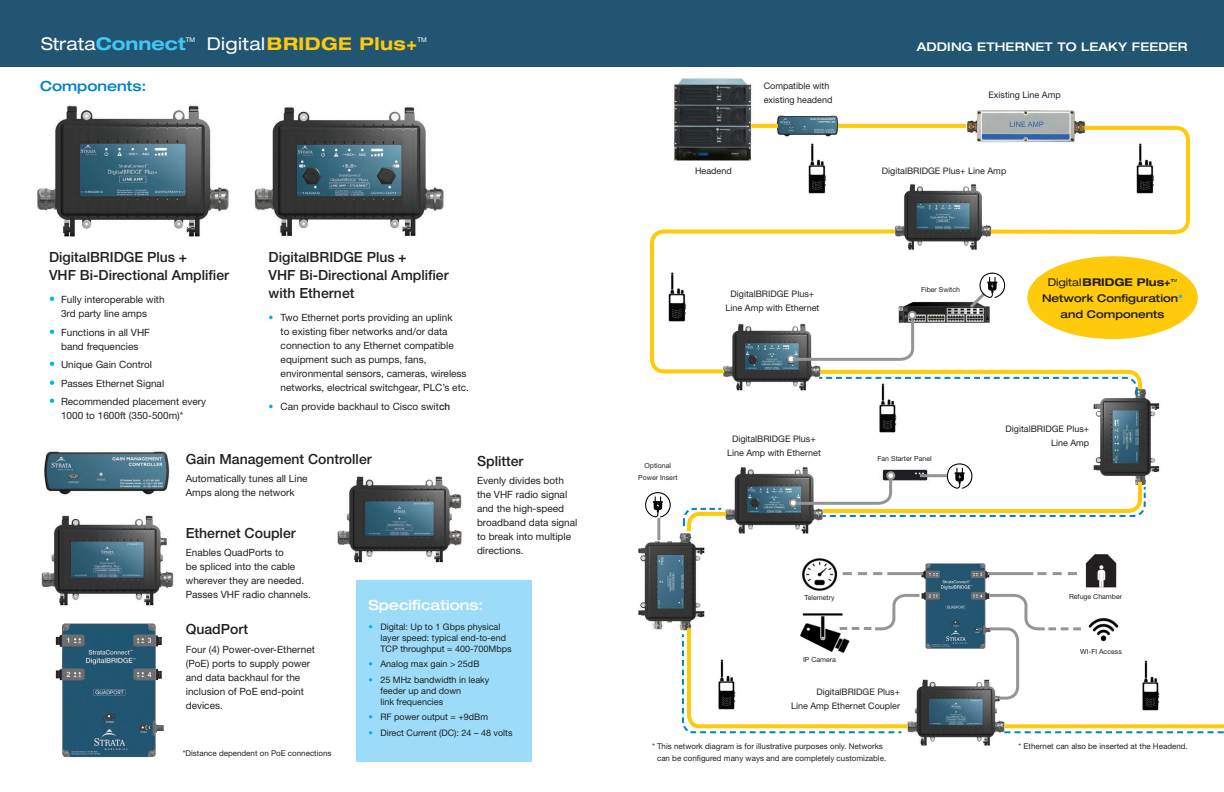
<style>
.page{position:relative;width:1224px;height:792px;background:#fff}
.page>*{position:absolute;margin:0;border:0;box-sizing:border-box;transform-origin:0 0}
.t1{font:700 expanded 17.6px "Helvetica Neue";letter-spacing:.025em;color:#feca0a}
.t2{font:700 expanded 17.6px "Helvetica Neue";color:#40c7f4}
.t3{font:500 14px/18px "Helvetica Neue";color:#231f20}
.t4{font:500 expanded 14px "Helvetica Neue";color:#fff}
.t5{font:500 expanded 14px "Helvetica Neue";color:#0082c8}
.t6{font:500 expanded 12px "Helvetica Neue";letter-spacing:.015em;color:#fff}
.t7{font:500 expanded 10.7px/16.4px "Helvetica Neue";color:#231f20;text-align:center}
.t8{font:700 expanded 10.7px "Helvetica Neue";color:#231f20}
.t9{font:10px/14px "Helvetica Neue";color:#231f20}
.t10{font:9px/14px "Helvetica Neue";color:#231f20}
.t11{font:8px/12px "Helvetica Neue";color:#231f20}
.t12{font:7px/11.5px "Helvetica Neue";color:#231f20;text-align:center}
.t13{font:6.5px "Helvetica Neue";color:#fff}
.t14{font:700 expanded 4.2px "Helvetica Neue";color:#231f20}
.s1{font-weight:400;color:#fff}
.s2{font-weight:500;font-size:12px;color:#00aeef}
.s3{color:#00aeef}
.s4{font-weight:500}
.s5{font-weight:500;color:#00aeef}
.s6{font-weight:400}
.s7{font-weight:400;font-stretch:normal}
</style>
<div class="page">
<div style="left:0;top:0;width:612px;height:66px;background:#225571"></div>
<div style="left:612px;top:0;width:612px;height:66px;background:#225571"></div>
<img style="left:638px;top:78px;width:586px;height:668px">
<svg style="left:1004px;top:731px;width:220px;height:2px"></svg>
<svg style="left:682px;top:507px;width:48px;height:28px"></svg>
<svg style="left:1004px;top:724px;width:220px;height:4px"></svg>
<img style="left:871px;top:397px;width:35px;height:40px">
<img style="left:1134px;top:658px;width:35px;height:56px">
<hr style="left:657px;top:518px;width:3px;height:22px;background:#939598">
<svg style="left:648px;top:124px;width:544px;height:273px"></svg>
<svg style="left:645px;top:492px;width:26px;height:26px"></svg>
<svg style="left:792px;top:463px;width:355px;height:55px"></svg>
<div style="left:887px;top:472px;width:7px;height:7px;background:#fff;border-radius:50%"></div>
<div style="left:886px;top:471px;width:9px;height:9px;border:2px solid #939598;border-radius:50%"></div>
<div style="left:790px;top:499px;width:7px;height:7px;background:#fff;border-radius:50%"></div>
<div style="left:789px;top:498px;width:9px;height:9px;border:2px solid #939598;border-radius:50%"></div>
<hr style="left:988px;top:572px;width:45px;height:3px;background:#939598">
<hr style="left:887px;top:572px;width:36px;height:3px;background:#939598">
<svg style="left:1037px;top:572px;width:40px;height:3px"></svg>
<svg style="left:843px;top:572px;width:39px;height:3px"></svg>
<svg style="left:986px;top:592px;width:95px;height:109px"></svg>
<svg style="left:681px;top:592px;width:242px;height:142px"></svg>
<img style="left:41px;top:515px;width:133px;height:92px">
<img style="left:254px;top:106px;width:190px;height:131px">
<img style="left:37px;top:105px;width:192px;height:132px">
<img style="left:337px;top:476px;width:125px;height:87px">
<img style="left:56px;top:623px;width:108px;height:134px">
<div style="left:356px;top:580px;width:175px;height:181px;background:#9cdcf8"></div>
<img style="left:44px;top:451px;width:126px;height:44px">
<h1 class="t2" style="left:41px;top:33px;width:146px"><span class="s1">Strata</span>Connect</h1>
<p class="t13" style="left:186px;top:36px;width:11px">TM</p>
<h1 class="t1" style="left:207px;top:33px;width:212px"><span class="s1">Digital</span>BRIDGE Plus+</h1>
<p class="t13" style="left:417px;top:36px;width:11px">TM</p>
<h2 class="t5" style="left:40px;top:77px;width:108px">Components:</h2>
<h2 class="t3" style="left:49px;top:248px;width:181px">DigitalBRIDGE Plus +<br>VHF Bi-Directional Amplifier</h2>
<p class="t9" style="left:49px;top:293px;width:117px;text-align:center"><span class="s2">•</span> Fully interoperable with<br>3rd party line amps</p>
<p class="t9" style="left:49px;top:325px;width:102px;text-align:center"><span class="s2">•</span> Functions in all VHF band frequencies</p>
<p class="t9" style="left:49px;top:358px;width:104px"><span class="s2">•</span> Unique Gain Control</p>
<p class="t9" style="left:49px;top:376px;width:117px"><span class="s2">•</span> Passes Ethernet Signal</p>
<p class="t9" style="left:61px;top:395px;width:147px;text-indent:-12px"><span class="s2">•</span> Recommended placement every<br>1000 to 1600ft (350-500m)*</p>
<h2 class="t3" style="left:269px;top:248px;width:181px">DigitalBRIDGE Plus +<br>VHF Bi-Directional Amplifier with Ethernet</h2>
<p class="t9" style="left:281px;top:311px;width:190px;text-indent:-12px"><span class="s3">•</span> Two Ethernet ports providing an uplink<br>to existing fiber networks and/or data connection to any Ethernet compatible equipment such as pumps, fans, environmental sensors, cameras, wireless networks, electrical switchgear, PLC’s etc.</p>
<p class="t9" style="left:269px;top:399px;width:183px"><span class="s3">•</span> Can provide backhaul to Cisco swit<span class="s4">ch</span></p>
<h2 class="t3" style="left:186px;top:449px;width:187px">Gain Management Controller</h2>
<p class="t9" style="left:186px;top:471px;width:123px">Automatically tunes all Line<br>Amps along the network</p>
<h2 class="t3" style="left:477px;top:452px;width:48px">Splitter</h2>
<p class="t9" style="left:477px;top:474px;width:102px">Evenly divides both the VHF radio signal and the high-speed broadband data signal to break into multiple directions.</p>
<h2 class="t3" style="left:186px;top:523px;width:111px">Ethernet Coupler</h2>
<p class="t9" style="left:186px;top:545px;width:127px">Enables QuadPorts to<br>be spliced into the cable wherever they are needed.<br>Passes VHF radio channels.</p>
<h2 class="t4" style="left:368px;top:596px;width:117px">Specifications:</h2>
<p class="t10" style="left:380px;top:621px;width:133px;line-height:11px;text-indent:-12px"><span class="s5">•</span> Digital: Up to 1 Gbps physical layer speed: typical end-to-end<br>TCP throughput = 400-700Mbps</p>
<p class="t10" style="left:368px;top:657px;width:113px"><span class="s5">•</span> Analog max gain &gt; 25dB</p>
<p class="t10" style="left:380px;top:674px;width:111px;line-height:11px;text-indent:-12px"><span class="s5">•</span> 25 MHz bandwidth in leaky feeder up and down<br>link frequencies</p>
<p class="t10" style="left:368px;top:710px;width:121px"><span class="s5">•</span> RF power output = +9dBm</p>
<p class="t10" style="left:368px;top:726px;width:146px"><span class="s5">•</span> Direct Current (DC): 24 – 48 volts</p>
<h2 class="t3" style="left:186px;top:620px;width:64px">QuadPort</h2>
<p class="t9" style="left:186px;top:642px;width:131px">Four (4) Power-over-Ethernet (PoE) ports to supply power and data backhaul for the inclusion of PoE end-point devices.</p>
<p class="t11" style="left:183px;top:747px;width:150px">*Distance dependent on PoE connections</p>
<p class="t10" style="left:695px;top:164px;width:38px">Headend</p>
<p class="t10" style="left:764px;top:79px;width:70px">Compatible with existing headend</p>
<p class="t10" style="left:726px;top:286px;width:95px;text-align:center">DigitalBRIDGE Plus+<br>Line Amp with Ethernet</p>
<p class="t12" style="left:638px;top:460px;width:41px">Optional<br>Power Insert</p>
<p class="t10" style="left:727px;top:432px;width:95px;text-align:center">DigitalBRIDGE Plus+<br>Line Amp with Ethernet</p>
<p class="t6" style="left:917px;top:40px;width:273px">ADDING ETHERNET TO LEAKY FEEDER</p>
<p class="t10" style="left:988px;top:88px;width:74px">Existing Line Amp</p>
<p class="t10" style="left:882px;top:164px;width:126px">DigitalBRIDGE Plus+ Line Amp</p>
<p class="t12" style="left:921px;top:284px;width:41px">Fiber Switch</p>
<p class="t8" style="left:1048px;top:275px;width:124px"><span class="s6">Digital</span>BRIDGE Plus+</p>
<p class="t14" style="left:1171px;top:277px;width:8px">T<span class="s7">M</span></p>
<p class="t7" style="left:1042px;top:290px;width:143px">Network Configuration<span class="s3">* </span>and Components</p>
<p class="t12" style="left:878px;top:453px;width:56px">Fan Starter Panel</p>
<p class="t10" style="left:1006px;top:422px;width:85px;text-align:right">DigitalBRIDGE Plus+<br>Line Amp</p>
<p class="t12" style="left:805px;top:592px;width:32px">Telemetry</p>
<p class="t12" style="left:803px;top:654px;width:34px">IP Camera</p>
<p class="t12" style="left:1069px;top:590px;width:55px">Refuge Chamber</p>
<p class="t12" style="left:1080px;top:645px;width:43px">WI-FI Access</p>
<p class="t10" style="left:791px;top:684px;width:111px;text-align:right">DigitalBRIDGE Plus+<br>Line Amp Ethernet Coupler</p>
<p class="t11" style="left:657px;top:740px;width:231px;text-indent:-5px">* This network diagram is for illustrative purposes only. Networks can be configured many ways and are completely customizable.</p>
<p class="t11" style="left:1019px;top:740px;width:171px">* Ethernet can also be inserted at the Headend.</p>
</div>
